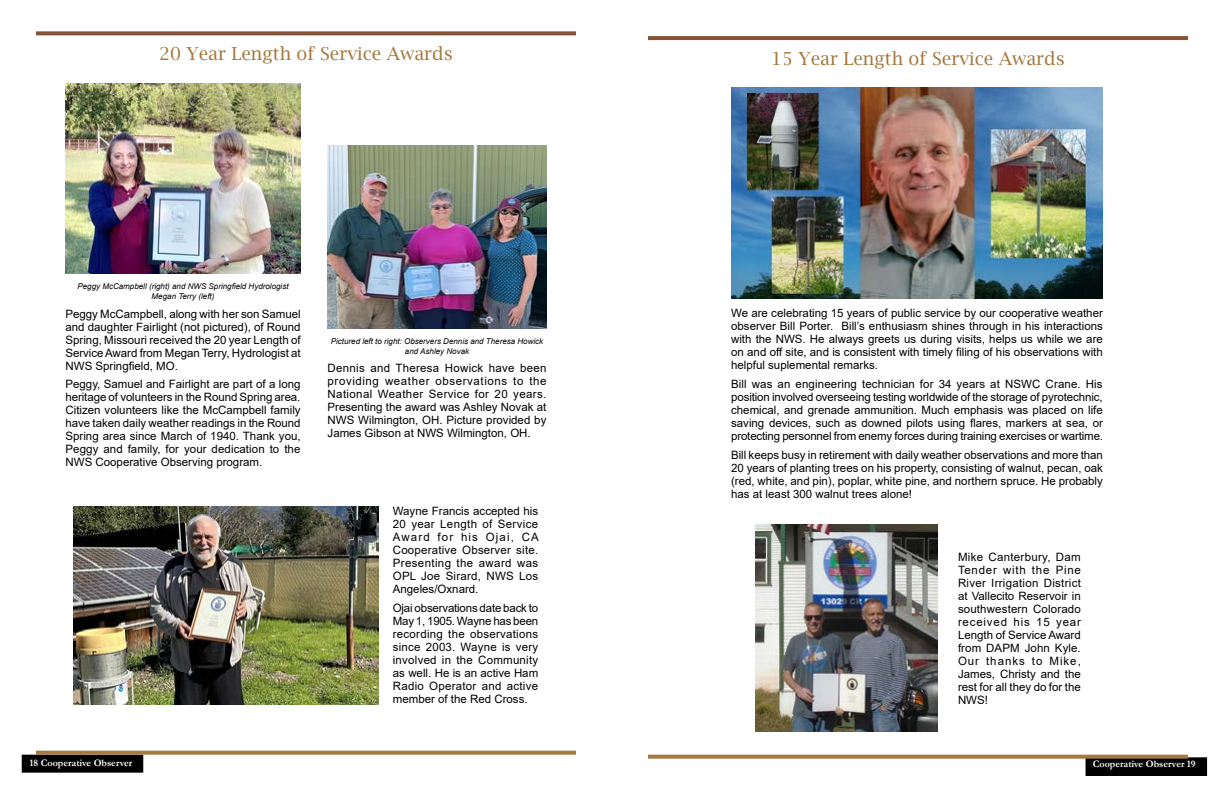
<style>
.page{position:relative;width:1224px;height:792px;background:#fff}
.page>*{position:absolute;margin:0;border:0;box-sizing:border-box;transform-origin:0 0}
.t1{font:18px "Lucida Bright";color:#a5793f}
.t2{font:11.5px/13px "Arial";color:#000;text-align:justify}
.t3{font:700 10px "Garamond";color:#fff}
.t4{font:italic 8px/9.6px "Arial";color:#000;text-align:center}
</style>
<div class="page">
<div style="left:1086px;top:758px;width:121px;height:17px;background:#000"></div>
<div style="left:1086px;top:757px;width:121px;height:19px;border:1px solid #000"></div>
<div style="left:22px;top:755px;width:121px;height:17px;background:#000"></div>
<div style="left:22px;top:755px;width:121px;height:18px;border:1px solid #000"></div>
<svg style="left:648px;top:755px;width:540px;height:4px;background:#a87f4a"></svg>
<svg style="left:36px;top:751px;width:540px;height:4px;background:#ab824d"></svg>
<img style="left:66px;top:84px;width:235px;height:189px">
<img style="left:328px;top:145px;width:218px;height:183px">
<img style="left:73px;top:507px;width:305px;height:197px">
<svg style="left:36px;top:31px;width:540px;height:4px;background:#8f624a"></svg>
<svg style="left:648px;top:36px;width:540px;height:4px;background:#86563c"></svg>
<img style="left:756px;top:524px;width:181px;height:207px">
<img style="left:731px;top:87px;width:372px;height:212px">
<h1 class="t1" style="left:159px;top:43px;width:295px">20 Year Length of Service Awards</h1>
<h1 class="t1" style="left:771px;top:48px;width:295px">15 Year Length of Service Awards</h1>
<p class="t4" style="left:77px;top:282px;width:213px">Peggy McCampbell (right) and NWS Springfield Hydrologist<br>Megan Terry (left)</p>
<p class="t2" style="left:66px;top:307px;width:237px">Peggy McCampbell, along with her son Samuel and daughter Fairlight (not pictured), of Round Spring, Missouri received the 20 year Length of Service Award from Megan Terry, Hydrologist at NWS Springfield, MO.</p>
<p class="t2" style="left:66px;top:378px;width:237px">Peggy, Samuel and Fairlight are part of a long heritage of volunteers in the Round Spring area.<br>Citizen volunteers like the McCampbell family have taken daily weather readings in the Round Spring area since March of 1940. Thank you, Peggy and family, for your dedication to the NWS Cooperative Observing program.</p>
<p class="t4" style="left:331px;top:337px;width:214px">Pictured left to right: Observers Dennis and Theresa Howick and Ashley Novak</p>
<p class="t2" style="left:328px;top:362px;width:220px">Dennis and Theresa Howick have been providing weather observations to the National Weather Service for 20 years.<br>Presenting the award was Ashley Novak at NWS Wilmington, OH. Picture provided by James Gibson at NWS Wilmington, OH.</p>
<p class="t2" style="left:393px;top:504px;width:148px">Wayne Francis accepted his 20 year Length of Service Award for his Ojai, CA Cooperative Observer site.<br>Presenting the award was OPL Joe Sirard, NWS Los Angeles/Oxnard.</p>
<p class="t2" style="left:393px;top:601px;width:147px">Ojai observations date back to May 1, 1905. Wayne has been recording the observations since 2003. Wayne is very involved in the Community as well. He is an active Ham Radio Operator and active member of the Red Cross.</p>
<p class="t2" style="left:731px;top:307px;width:373px">We are celebrating 15 years of public service by our cooperative weather observer Bill Porter. Bill’s enthusiasm shines through in his interactions with the NWS. He always greets us during visits, helps us while we are on and off site, and is consistent with timely filing of his observations with helpful suplemental remarks.</p>
<p class="t2" style="left:731px;top:377px;width:373px">Bill was an engineering technician for 34 years at NSWC Crane. His position involved overseeing testing worldwide of the storage of pyrotechnic, chemical, and grenade ammunition. Much emphasis was placed on life saving devices, such as downed pilots using flares, markers at sea, or protecting personnel from enemy forces during training exercises or wartime.</p>
<p class="t2" style="left:731px;top:448px;width:373px">Bill keeps busy in retirement with daily weather observations and more than 20 years of planting trees on his property, consisting of walnut, pecan, oak (red, white, and pin), poplar, white pine, and northern spruce. He probably has at least 300 walnut trees alone!</p>
<p class="t2" style="left:958px;top:550px;width:124px">Mike Canterbury, Dam Tender with the Pine River Irrigation District at Vallecito Reservoir in southwestern Colorado received his 15 year Length of Service Award from DAPM John Kyle.<br>Our thanks to Mike, James, Christy and the rest for all they do for the NWS!</p>
<p class="t3" style="left:30px;top:756px;width:104px">18 Cooperative Observer</p>
<p class="t3" style="left:1093px;top:757px;width:104px">Cooperative Observer 19</p>
</div>
